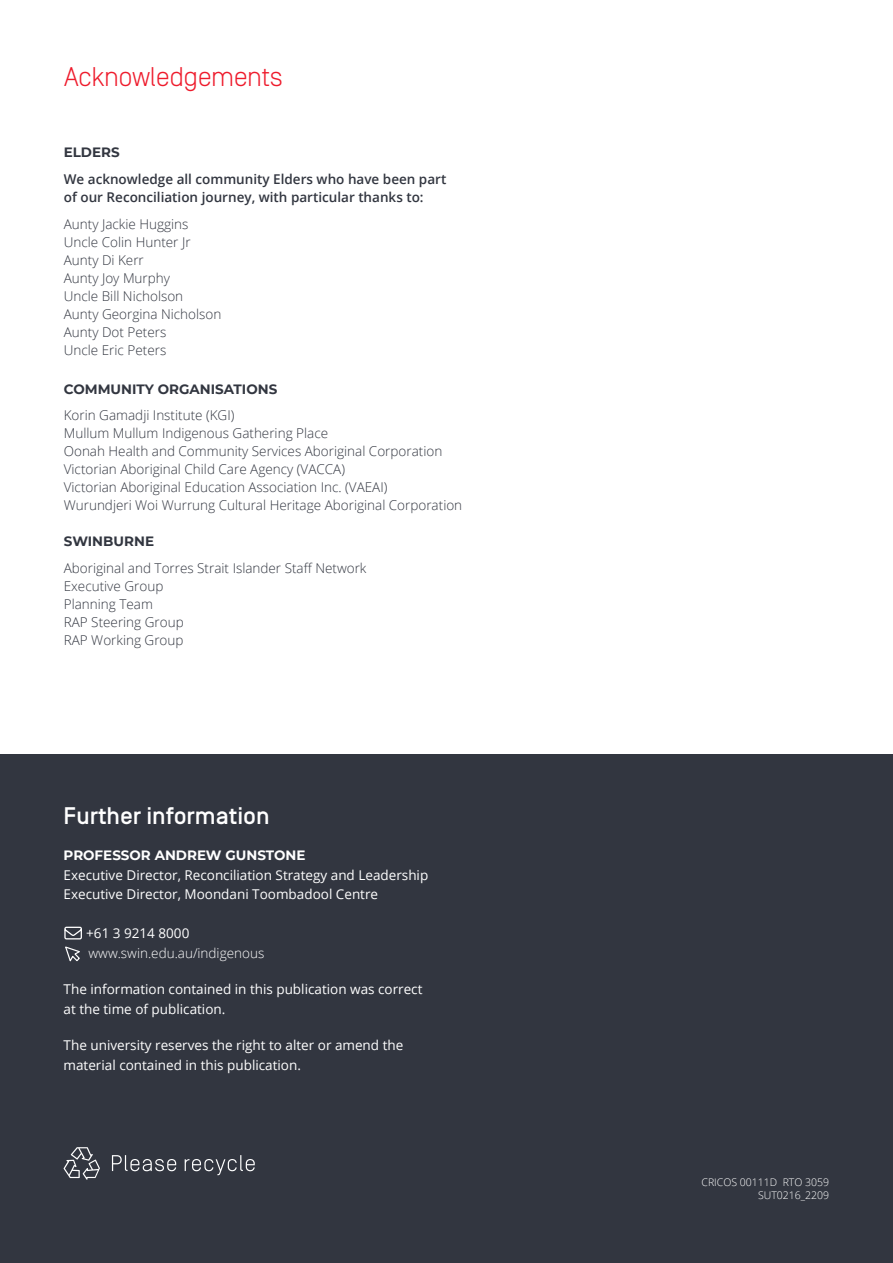
<style>
.page{position:relative;width:893px;height:1263px;background:#fff}
.page>*{position:absolute;margin:0;border:0;box-sizing:border-box;transform-origin:0 0}
.t1{font:300 27px "Simplon Norm";letter-spacing:-.02em;color:#ee1b2c}
.t2{font:500 24px "Simplon Norm";color:#fff}
.t3{font:300 13.5px "Open Sans";color:#323640}
.t4{font:13.5px/19.5px "Open Sans";color:#fff}
.t5{font:600 13.5px/18px "Open Sans";color:#323640}
.t6{font:700 13.5px "Montserrat";color:#323640}
.t7{font:300 13.5px "Open Sans";color:#fff}
.t8{font:700 13.5px "Montserrat";color:#fff}
.t9{font:300 10.5px/13.5px "Open Sans";color:#fff;text-align:right}
</style>
<div class="page">
<div style="left:0;top:755px;width:893px;height:508px;background:#323640"></div>
<svg style="left:64px;top:926px;width:18px;height:14px"></svg>
<svg style="left:65px;top:946px;width:15px;height:16px"></svg>
<svg style="left:64px;top:1147px;width:36px;height:33px"></svg>
<svg style="left:112px;top:1155px;width:64px;height:16px"></svg>
<svg style="left:185px;top:1155px;width:70px;height:20px"></svg>
<p class="t1" style="left:64px;top:62px;width:221px">Acknowledgements</p>
<p class="t6" style="left:64px;top:143px;width:57px">ELDERS</p>
<p class="t5" style="left:64px;top:170px;width:384px">We acknowledge all community Elders who have been part of our Reconciliation journey, with particular thanks to:</p>
<p class="t3" style="left:64px;top:214px;width:126px">Aunty Jackie Huggins</p>
<p class="t3" style="left:64px;top:232px;width:128px">Uncle Colin Hunter Jr</p>
<p class="t3" style="left:64px;top:250px;width:82px">Aunty Di Kerr</p>
<p class="t3" style="left:64px;top:268px;width:108px">Aunty Joy Murphy</p>
<p class="t3" style="left:64px;top:286px;width:121px">Uncle Bill Nicholson</p>
<p class="t3" style="left:64px;top:304px;width:159px">Aunty Georgina Nicholson</p>
<p class="t3" style="left:64px;top:322px;width:104px">Aunty Dot Peters</p>
<p class="t3" style="left:64px;top:340px;width:104px">Uncle Eric Peters</p>
<p class="t6" style="left:64px;top:379px;width:215px">COMMUNITY ORGANISATIONS</p>
<p class="t3" style="left:64px;top:406px;width:172px">Korin Gamadji Institute (KGI)</p>
<p class="t3" style="left:64px;top:424px;width:266px">Mullum Mullum Indigenous Gathering Place</p>
<p class="t3" style="left:64px;top:442px;width:380px">Oonah Health and Community Services Aboriginal Corporation</p>
<p class="t3" style="left:64px;top:460px;width:283px">Victorian Aboriginal Child Care Agency (VACCA)</p>
<p class="t3" style="left:64px;top:478px;width:325px">Victorian Aboriginal Education Association Inc. (VAEAI)</p>
<p class="t3" style="left:64px;top:496px;width:400px">Wurundjeri Woi Wurrung Cultural Heritage Aboriginal Corporation</p>
<p class="t6" style="left:64px;top:532px;width:92px">SWINBURNE</p>
<p class="t3" style="left:64px;top:559px;width:304px">Aboriginal and Torres Strait Islander Staff Network</p>
<p class="t3" style="left:64px;top:577px;width:101px">Executive Group</p>
<p class="t3" style="left:64px;top:595px;width:91px">Planning Team</p>
<p class="t3" style="left:64px;top:613px;width:121px">RAP Steering Group</p>
<p class="t3" style="left:64px;top:631px;width:121px">RAP Working Group</p>
<p class="t2" style="left:64px;top:803px;width:208px">Further information</p>
<p class="t8" style="left:64px;top:846px;width:243px">PROFESSOR ANDREW GUNSTONE</p>
<p class="t4" style="left:64px;top:865px;width:366px">Executive Director, Reconciliation Strategy and Leadership</p>
<p class="t4" style="left:64px;top:884px;width:316px">Executive Director, Moondani Toombadool Centre</p>
<p class="t4" style="left:86px;top:923px;width:105px">+61 3 9214 8000</p>
<p class="t7" style="left:88px;top:943px;width:177px">www.swin.edu.au/indigenous</p>
<p class="t4" style="left:64px;top:979px;width:360px">The information contained in this publication was correct at the time of publication.</p>
<p class="t4" style="left:64px;top:1035px;width:341px">The university reserves the right to alter or amend the material contained in this publication.</p>
<p class="t9" style="left:701px;top:1175px;width:129px">CRICOS 00111D RTO 3059<br>SUT0216_2209</p>
</div>
